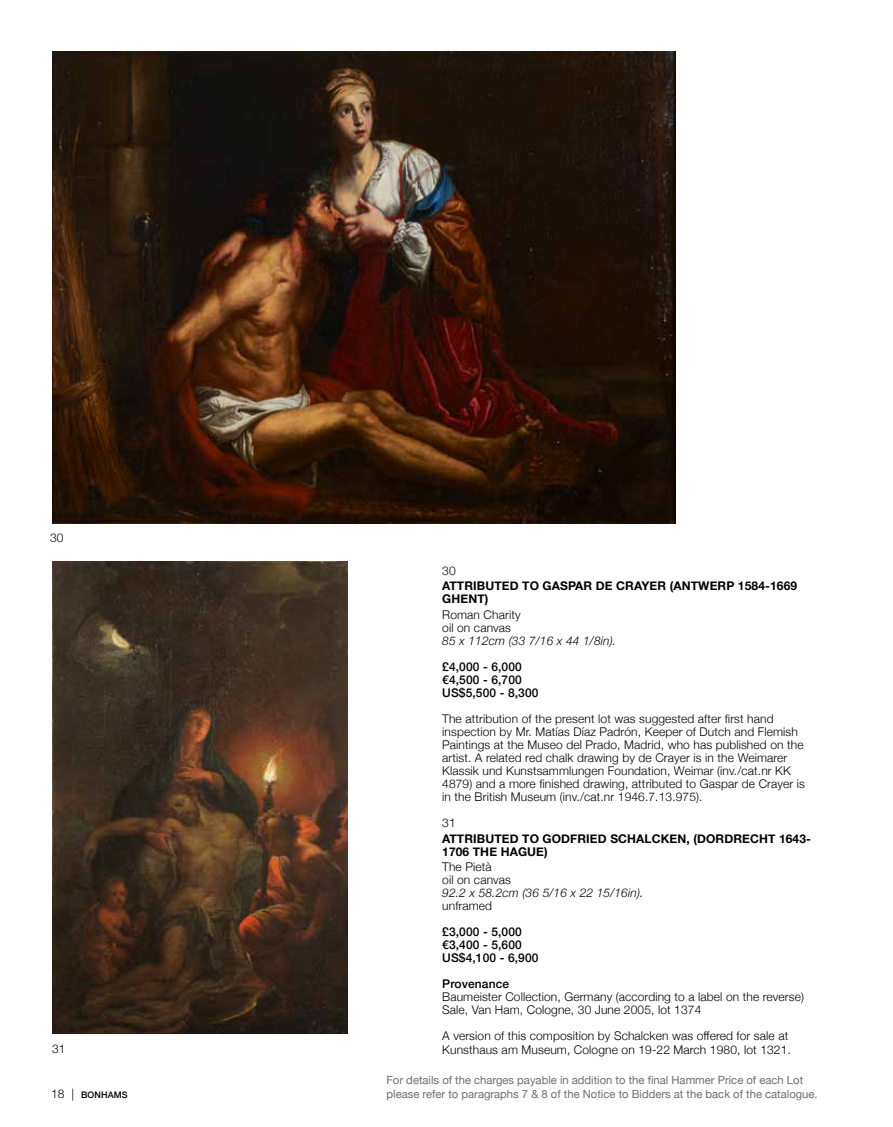
<style>
.page{position:relative;width:893px;height:1127px;background:#fff}
.page>*{position:absolute;margin:0;border:0;box-sizing:border-box;transform-origin:0 0}
.t1{font:300 12px/13px "Helvetica Neue";letter-spacing:.01em;color:#000}
.t2{font:700 12px/13px "Helvetica Neue";letter-spacing:.01em;color:#000}
.t3{font:500 12px/13px "Helvetica Neue";letter-spacing:.01em;color:#000}
.t4{font:italic 300 12px "Helvetica Neue";letter-spacing:.01em;color:#000}
.t5{font:11.25px/13.5px "Helvetica Neue";color:#6f6f6f}
.t6{font:500 9px "Helvetica Neue";letter-spacing:.01em;color:#000}
.s1{font-weight:300;font-size:12px}
</style>
<div class="page">
<img style="left:52px;top:561px;width:296px;height:472px">
<img style="left:52px;top:51px;width:623px;height:472px">
<p class="t1" style="left:50px;top:530px;width:15px">30</p>
<p class="t1" style="left:52px;top:1041px;width:15px">31</p>
<p class="t6" style="left:51px;top:1088px;width:78px"><span class="s1">18 |</span> BONHAMS</p>
<p class="t1" style="left:442px;top:563px;width:15px">30</p>
<p class="t2" style="left:442px;top:580px;width:356px">ATTRIBUTED TO GASPAR DE CRAYER (ANTWERP 1584-1669<br>GHENT)</p>
<p class="t1" style="left:442px;top:607px;width:80px">Roman Charity oil on canvas</p>
<p class="t4" style="left:442px;top:631px;width:176px">85 x 112cm (33 7/16 x 44 1/8in).</p>
<p class="t3" style="left:442px;top:659px;width:98px">£4,000 - 6,000 €4,500 - 6,700<br>US$5,500 - 8,300</p>
<p class="t1" style="left:442px;top:711px;width:364px">The attribution of the present lot was suggested after first hand inspection by Mr. Matías Díaz Padrón, Keeper of Dutch and Flemish Paintings at the Museo del Prado, Madrid, who has published on the artist. A related red chalk drawing by de Crayer is in the Weimarer Klassik und Kunstsammlungen Foundation, Weimar (inv./cat.nr KK 4879) and a more finished drawing, attributed to Gaspar de Crayer is in the British Museum (inv./cat.nr 1946.7.13.975).</p>
<p class="t1" style="left:442px;top:816px;width:15px">31</p>
<p class="t2" style="left:442px;top:832px;width:370px">ATTRIBUTED TO GODFRIED SCHALCKEN, (DORDRECHT 1643-<br>1706 THE HAGUE)</p>
<p class="t1" style="left:442px;top:859px;width:70px">The Pietà<br>oil on canvas</p>
<p class="t4" style="left:442px;top:883px;width:203px">92.2 x 58.2cm (36 5/16 x 22 15/16in).</p>
<p class="t1" style="left:442px;top:898px;width:51px">unframed</p>
<p class="t3" style="left:442px;top:924px;width:98px">£3,000 - 5,000 €3,400 - 5,600<br>US$4,100 - 6,900</p>
<p class="t3" style="left:442px;top:976px;width:68px">Provenance</p>
<p class="t1" style="left:442px;top:989px;width:363px">Baumeister Collection, Germany (according to a label on the reverse)<br>Sale, Van Ham, Cologne, 30 June 2005, lot 1374</p>
<p class="t1" style="left:442px;top:1028px;width:350px">A version of this composition by Schalcken was offered for sale at<br>Kunsthaus am Museum, Cologne on 19-22 March 1980, lot 1321.</p>
<p class="t5" style="left:387px;top:1074px;width:433px">For details of the charges payable in addition to the final Hammer Price of each Lot please refer to paragraphs 7 &amp; 8 of the Notice to Bidders at the back of the catalogue.</p>
</div>
